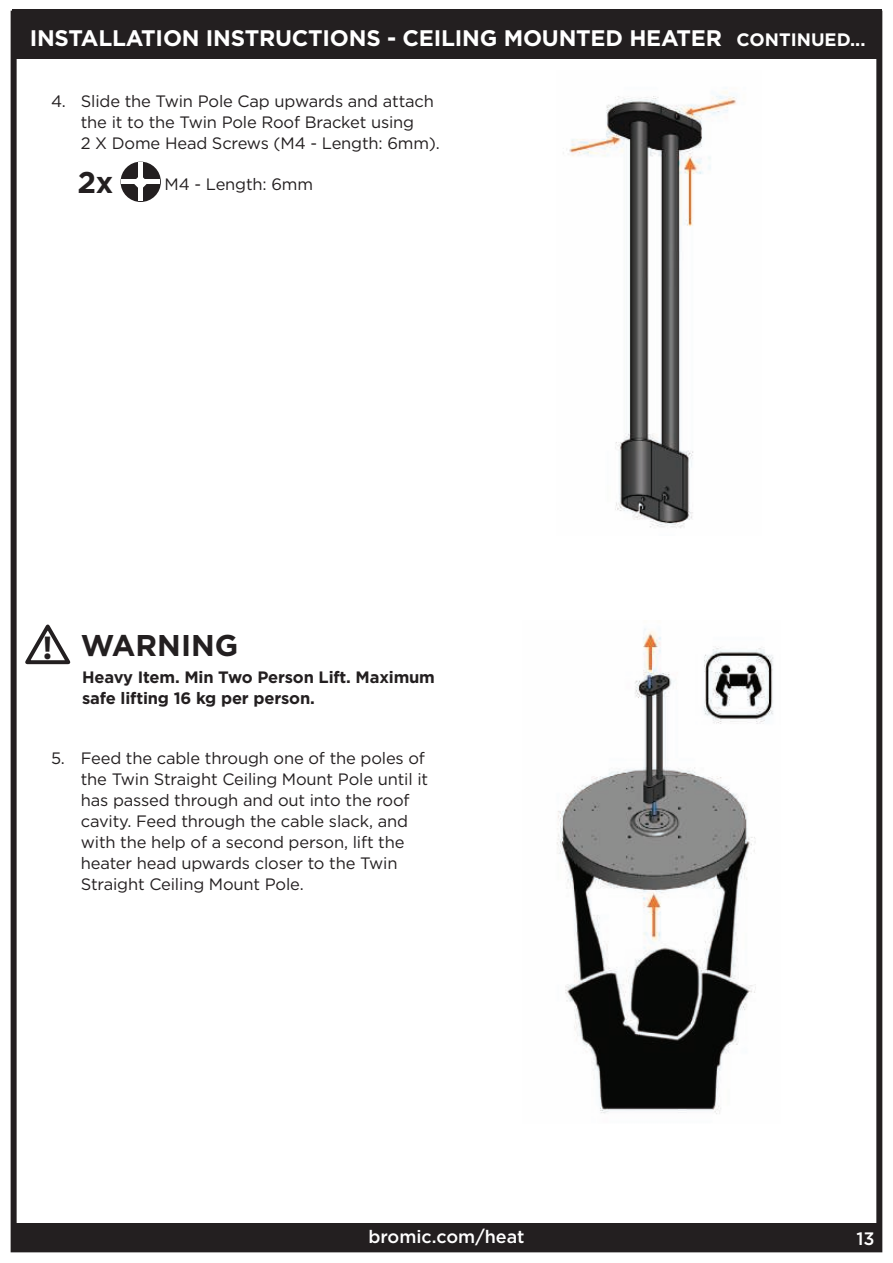
<style>
.page{position:relative;width:893px;height:1263px;background:#fff}
.page>*{position:absolute;margin:0;border:0;box-sizing:border-box;transform-origin:0 0}
.t1{font:700 30px "Gotham";color:#231f20}
.t2{font:700 22.5px "Gotham";letter-spacing:-.01em;color:#fff}
.t3{font:500 18px "Gotham";color:#fff}
.t4{font:16.5px/21px "Gotham";letter-spacing:-.01em;color:#231f20}
.t5{font:700 16.5px/21px "Gotham";letter-spacing:-.01em;color:#231f20}
.s1{font-size:18px}
.s2{font-family:"Myriad";font-size:33.15px}
</style>
<div class="page">
<div style="left:11px;top:1223px;width:870px;height:29px;background:#231f20"></div>
<div style="left:12px;top:9px;width:870px;height:50px;background:#231f20"></div>
<div style="left:11px;top:11px;width:871px;height:1241px;border:6px solid #231f20"></div>
<img style="left:557px;top:628px;width:217px;height:486px">
<img style="left:563px;top:91px;width:174px;height:437px">
<div style="left:121px;top:162px;width:40px;height:40px;background:#231f20;border-radius:50%"></div>
<hr style="left:122px;top:180px;width:38px;height:4px;background:#fff">
<div style="left:138px;top:163px;width:5px;height:38px;background:#fff"></div>
<svg style="left:133px;top:177px;width:15px;height:11px"></svg>
<svg style="left:25px;top:624px;width:46px;height:41px"></svg>
<h2 class="t2" style="left:30px;top:28px;width:837px">INSTALLATION INSTRUCTIONS - CEILING MOUNTED HEATER <span class="s1">CONTINUED...</span></h2>
<p class="t4" style="left:81px;top:91px;width:361px;text-indent:-30px">4. Slide the Twin Pole Cap upwards and attach the it to the Twin Pole Roof Bracket using<br>2 X Dome Head Screws (M4 - Length: 6mm).</p>
<h1 class="t1" style="left:78px;top:169px;width:37px">2x</h1>
<p class="t4" style="left:165px;top:174px;width:150px">M4 - Length: 6mm</p>
<h1 class="t1" style="left:43px;top:631px;width:197px"><span class="s2">!</span> WARNING</h1>
<p class="t5" style="left:82px;top:667px;width:354px">Heavy Item. Min Two Person Lift. Maximum safe lifting 16 kg per person.</p>
<p class="t4" style="left:81px;top:748px;width:349px;text-indent:-30px">5. Feed the cable through one of the poles of the Twin Straight Ceiling Mount Pole until it has passed through and out into the roof cavity. Feed through the cable slack, and with the help of a second person, lift the heater head upwards closer to the Twin Straight Ceiling Mount Pole.</p>
<p class="t3" style="left:368px;top:1229px;width:158px">bromic.com/heat</p>
<p class="t3" style="left:856px;top:1231px;width:20px">13</p>
</div>
